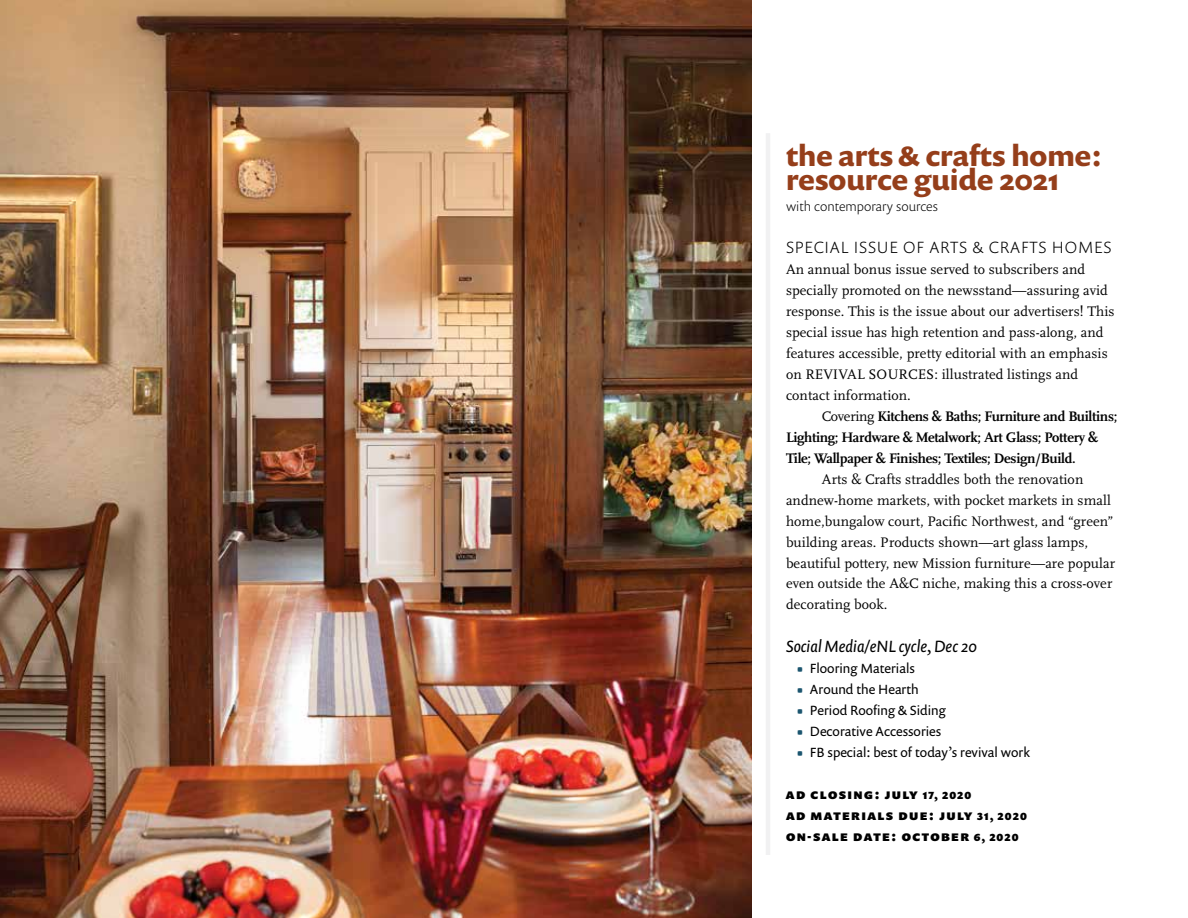
<style>
.page{position:relative;width:1188px;height:918px;background:#fff}
.page>*{position:absolute;margin:0;border:0;box-sizing:border-box;transform-origin:0 0}
.t1{font:700 28.5px/24px "Prenton RP Pro";color:#953e1a}
.t2{font:300 16.5px "Prenton RP Pro";letter-spacing:.05em;color:#000}
.t3{font:italic 16.5px "Prenton RP Pro";color:#000}
.t4{font:14.4px/21px "Scala";letter-spacing:.005em;color:#000}
.t5{font:700 14.4px/21px "Scala";letter-spacing:-.02em;color:#000}
.t6{font:13.5px/21px "Prenton RP Pro";color:#000}
.t7{font:900 13.5px/21px "Prenton RP Pro";letter-spacing:.1em;color:#000}
.t8{font:300 13.5px "Prenton RP Pro";color:#000}
.s1{font-weight:400}
.s2{font-size:10.5px}
</style>
<div class="page">
<hr style="left:766px;top:133px;width:4px;height:722px;background:#f1f1f2">
<img style="left:0;top:0;width:752px;height:918px">
<h1 class="t1" style="left:786px;top:143px;width:317px">the arts &amp; crafts home: resource guide 2021</h1>
<p class="t8" style="left:786px;top:196px;width:153px">with contemporary sources</p>
<p class="t2" style="left:786px;top:235px;width:327px">SPECIAL ISSUE OF ARTS &amp; CRAFTS HOMES</p>
<p class="t4" style="left:786px;top:259px;width:330px">An annual bonus issue served to subscribers and specially promoted on the newsstand—assuring avid response. This is the issue about our advertisers! This special issue has high retention and pass-along, and features accessible, pretty editorial with an emphasis on REVIVAL SOURCES: illustrated listings and contact information.</p>
<p class="t5" style="left:786px;top:405px;width:333px;text-indent:36px"><span class="s1">Covering</span> Kitchens &amp; Baths; Furniture and Builtins;<br>Lighting; Hardware &amp; Metalwork; Art Glass; Pottery &amp;<br>Tile; Wallpaper &amp; Finishes; Textiles; Design/Build.</p>
<p class="t4" style="left:786px;top:469px;width:331px;text-indent:36px">Arts &amp; Crafts straddles both the renovation andnew-home markets, with pocket markets in small home,bungalow court, Pacific Northwest, and “green” building areas. Products shown—art glass lamps, beautiful pottery, new Mission furniture—are popular even outside the A&amp;C niche, making this a cross-over decorating book.</p>
<p class="t3" style="left:786px;top:634px;width:193px">Social Media/eNL cycle, Dec 20</p>
<p class="t6" style="left:810px;top:657px;width:222px">Flooring Materials<br>Around the Hearth<br>Period Roofing &amp; Siding<br>Decorative Accessories<br>FB special: best of today’s revival work</p>
<p class="t7" style="left:786px;top:783px;width:242px">ad closing: july <span class="s2">17, 2020<br></span>ad materials due: july <span class="s2">31, 2020 </span>on-sale date: october <span class="s2">6, 2020</span></p>
</div>
